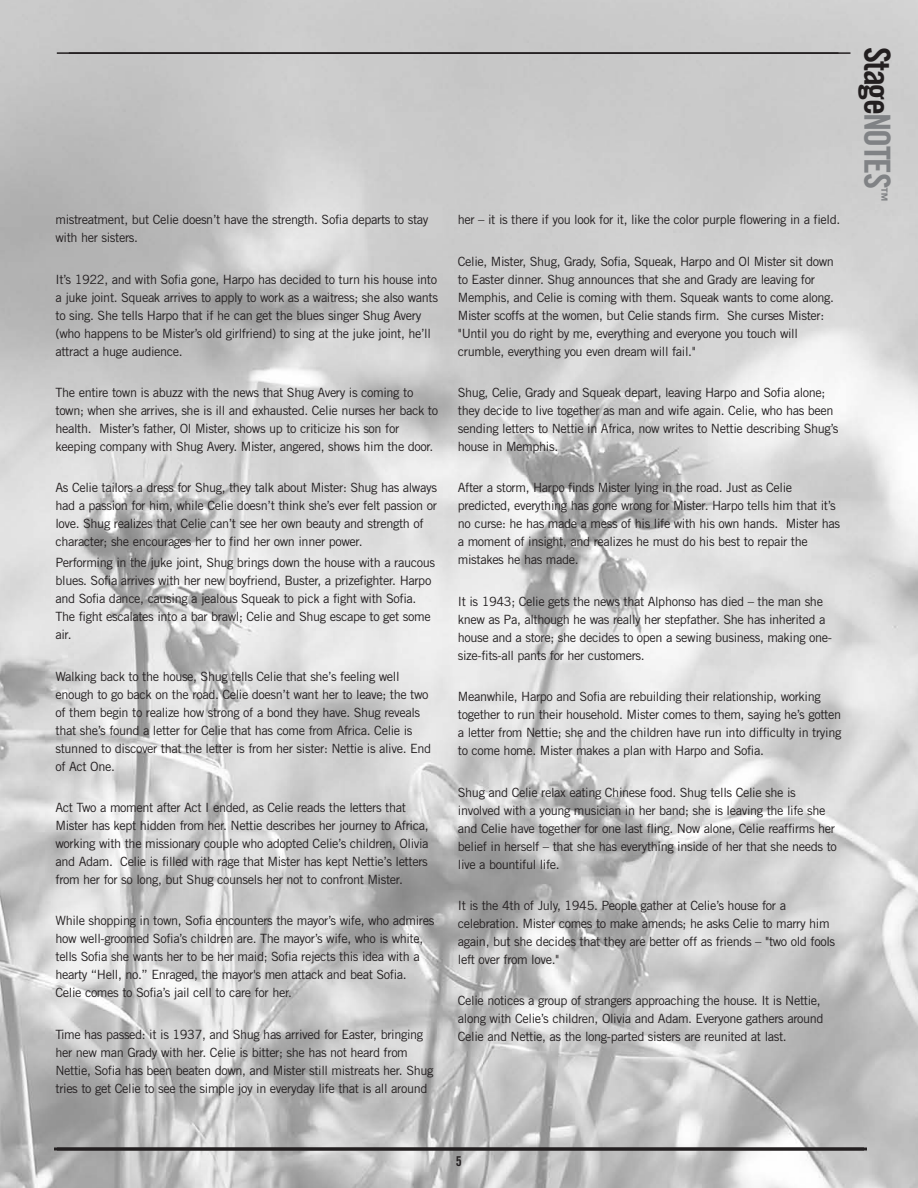
<style>
.page{position:relative;width:918px;height:1188px;background:#fff}
.page>*{position:absolute;margin:0;border:0;box-sizing:border-box;transform-origin:0 0}
.t1{font:36px "Trade Gothic Bold Cond Twenty";letter-spacing:-.045em;color:#231f20}
.t2{font:15px "Trade Gothic Bold Cond Twenty";color:#808285}
.t3{font:13.5px "Trade Gothic Bold Cond Twenty";color:#231f20}
.t4{font:12.75px/18px "Trade Gothic";letter-spacing:-.03em;color:#231f20}
.s1{color:#808285}
</style>
<div class="page">
<img style="left:0;top:0;width:918px;height:1188px">
<hr style="left:54px;top:1148px;width:810px;height:2px;background:#231f20">
<hr style="left:69px;top:52px;width:781px;height:2px;background:#231f20">
<hr style="left:57px;top:52px;width:781px;height:2px;background:#231f20">
<hr style="left:57px;top:1148px;width:810px;height:2px;background:#231f20">
<p class="t4" style="left:56px;top:212px;width:375px">mistreatment, but Celie doesn’t have the strength. Sofia departs to stay with her sisters.</p>
<p class="t4" style="left:56px;top:271px;width:384px">It’s 1922, and with Sofia gone, Harpo has decided to turn his house into a juke joint. Squeak arrives to apply to work as a waitress; she also wants to sing. She tells Harpo that if he can get the blues singer Shug Avery (who happens to be Mister’s old girlfriend) to sing at the juke joint, he’ll attract a huge audience.</p>
<p class="t4" style="left:56px;top:385px;width:384px">The entire town is abuzz with the news that Shug Avery is coming to town; when she arrives, she is ill and exhausted. Celie nurses her back to health. Mister’s father, Ol Mister, shows up to criticize his son for keeping company with Shug Avery. Mister, angered, shows him the door.</p>
<p class="t4" style="left:56px;top:480px;width:383px">As Celie tailors a dress for Shug, they talk about Mister: Shug has always had a passion for him, while Celie doesn’t think she’s ever felt passion or love. Shug realizes that Celie can’t see her own beauty and strength of character; she encourages her to find her own inner power.</p>
<p class="t4" style="left:56px;top:555px;width:381px">Performing in the juke joint, Shug brings down the house with a raucous blues. Sofia arrives with her new boyfriend, Buster, a prizefighter. Harpo and Sofia dance, causing a jealous Squeak to pick a fight with Sofia.<br>The fight escalates into a bar brawl; Celie and Shug escape to get some air.</p>
<p class="t4" style="left:55px;top:668px;width:377px">Walking back to the house, Shug tells Celie that she’s feeling well enough to go back on the road. Celie doesn’t want her to leave; the two of them begin to realize how strong of a bond they have. Shug reveals that she’s found a letter for Celie that has come from Africa. Celie is stunned to discover that the letter is from her sister: Nettie is alive. End of Act One.</p>
<p class="t4" style="left:55px;top:800px;width:375px">Act Two a moment after Act I ended, as Celie reads the letters that Mister has kept hidden from her. Nettie describes her journey to Africa, working with the missionary couple who adopted Celie’s children, Olivia and Adam. Celie is filled with rage that Mister has kept Nettie’s letters from her for so long, but Shug counsels her not to confront Mister.</p>
<p class="t4" style="left:55px;top:913px;width:380px">While shopping in town, Sofia encounters the mayor’s wife, who admires how well-groomed Sofia’s children are. The mayor’s wife, who is white, tells Sofia she wants her to be her maid; Sofia rejects this idea with a hearty “Hell, no.” Enraged, the mayor's men attack and beat Sofia.<br>Celie comes to Sofia’s jail cell to care for her.</p>
<p class="t4" style="left:55px;top:1026px;width:380px">Time has passed: it is 1937, and Shug has arrived for Easter, bringing her new man Grady with her. Celie is bitter; she has not heard from Nettie, Sofia has been beaten down, and Mister still mistreats her. Shug tries to get Celie to see the simple joy in everyday life that is all around</p>
<p class="t4" style="left:458px;top:212px;width:384px">her – it is there if you look for it, like the color purple flowering in a field.</p>
<p class="t4" style="left:458px;top:253px;width:378px">Celie, Mister, Shug, Grady, Sofia, Squeak, Harpo and Ol Mister sit down to Easter dinner. Shug announces that she and Grady are leaving for Memphis, and Celie is coming with them. Squeak wants to come along.<br>Mister scoffs at the women, but Celie stands firm. She curses Mister: "Until you do right by me, everything and everyone you touch will crumble, everything you even dream will fail."</p>
<p class="t4" style="left:458px;top:385px;width:382px">Shug, Celie, Grady and Squeak depart, leaving Harpo and Sofia alone; they decide to live together as man and wife again. Celie, who has been sending letters to Nettie in Africa, now writes to Nettie describing Shug’s house in Memphis.</p>
<p class="t4" style="left:458px;top:480px;width:384px">After a storm, Harpo finds Mister lying in the road. Just as Celie predicted, everything has gone wrong for Mister. Harpo tells him that it’s no curse: he has made a mess of his life with his own hands. Mister has a moment of insight, and realizes he must do his best to repair the mistakes he has made.</p>
<p class="t4" style="left:458px;top:593px;width:376px">It is 1943; Celie gets the news that Alphonso has died – the man she knew as Pa, although he was really her stepfather. She has inherited a house and a store; she decides to open a sewing business, making one&shy;size-fits-all pants for her customers.</p>
<p class="t4" style="left:458px;top:689px;width:385px">Meanwhile, Harpo and Sofia are rebuilding their relationship, working together to run their household. Mister comes to them, saying he’s gotten a letter from Nettie; she and the children have run into difficulty in trying to come home. Mister makes a plan with Harpo and Sofia.</p>
<p class="t4" style="left:458px;top:784px;width:381px">Shug and Celie relax eating Chinese food. Shug tells Celie she is involved with a young musician in her band; she is leaving the life she and Celie have together for one last fling. Now alone, Celie reaffirms her belief in herself – that she has everything inside of her that she needs to live a bountiful life.</p>
<p class="t4" style="left:458px;top:898px;width:379px">It is the 4th of July, 1945. People gather at Celie’s house for a celebration. Mister comes to make amends; he asks Celie to marry him again, but she decides that they are better off as friends – "two old fools left over from love."</p>
<p class="t4" style="left:458px;top:993px;width:367px">Celie notices a group of strangers approaching the house. It is Nettie, along with Celie’s children, Olivia and Adam. Everyone gathers around<br>Celie and Nettie, as the long-parted sisters are reunited at last.</p>
<p class="t1" style="left:890px;top:47px;width:143px;rotate:90deg">Stage<span class="s1">NOTES</span></p>
<p class="t2" style="left:888px;top:187px;width:16px;rotate:90deg">™</p>
<p class="t3" style="left:456px;top:1156px;width:7px">5</p>
</div>
